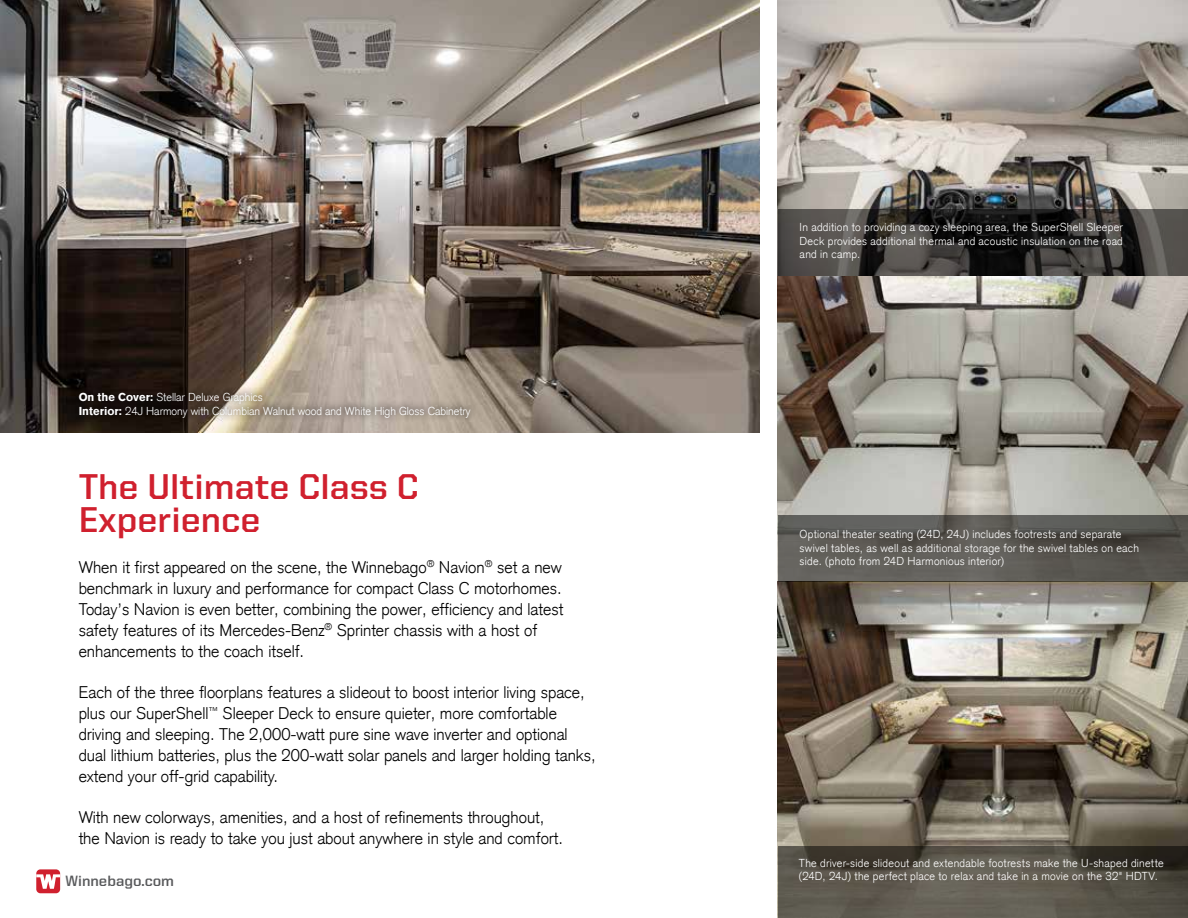
<style>
.page{position:relative;width:1188px;height:918px;background:#fff}
.page>*{position:absolute;margin:0;border:0;box-sizing:border-box;transform-origin:0 0}
.t1{font:700 36px/33px "United Sans Reg";color:#d0202e}
.t2{font:300 16.5px/21px "Akzidenz Grotesk CE";color:#000}
.t3{font:700 15px "United Sans Reg";color:#58595b}
.t4{font:300 11.25px/13.5px "Akzidenz Grotesk CE";letter-spacing:.025em;color:#fff}
.t5{font:300 11.25px/13.5px "Akzidenz Grotesk CE";color:#fff}
.s1{font-weight:900}
</style>
<div class="page">
<svg style="left:36px;top:873px;width:25px;height:21px"></svg>
<div style="left:36px;top:869px;width:24px;height:24px;background:#d0202e;border-radius:4px"></div>
<svg style="left:36px;top:874px;width:24px;height:15px"></svg>
<img style="left:778px;top:276px;width:410px;height:239px">
<img style="left:0;top:0;width:760px;height:432px">
<img style="left:778px;top:582px;width:410px;height:264px">
<svg style="left:778px;top:0;width:410px;height:210px;background:#aba39c"></svg>
<svg style="left:778px;top:515px;width:410px;height:67px;background:#5a5853"></svg>
<svg style="left:778px;top:846px;width:410px;height:72px;background:#555147"></svg>
<svg style="left:778px;top:210px;width:410px;height:66px;background:#393734"></svg>
<svg style="left:71px;top:385px;width:407px;height:40px;background:#7b6f64"></svg>
<p class="t5" style="left:79px;top:390px;width:393px"><span class="s1">On the Cover:</span> Stellar Deluxe Graphics<br><span class="s1">Interior:</span> 24J Harmony with Columbian Walnut wood and White High Gloss Cabinetry</p>
<h1 class="t1" style="left:79px;top:469px;width:342px">The Ultimate Class C<br>Experience</h1>
<p class="t2" style="left:79px;top:556px;width:486px">When it first appeared on the scene, the Winnebago<sup>®</sup> Navion<sup>®</sup> set a new benchmark in luxury and performance for compact Class C motorhomes.<br>Today’s Navion is even better, combining the power, efficiency and latest safety features of its Mercedes-Benz<sup>®</sup> Sprinter chassis with a host of enhancements to the coach itself.</p>
<p class="t2" style="left:79px;top:682px;width:519px">Each of the three floorplans features a slideout to boost interior living space, plus our SuperShell<sup>™</sup> Sleeper Deck to ensure quieter, more comfortable driving and sleeping. The 2,000-watt pure sine wave inverter and optional dual lithium batteries, plus the 200-watt solar panels and larger holding tanks, extend your off-grid capability.</p>
<p class="t2" style="left:79px;top:807px;width:486px">With new colorways, amenities, and a host of refinements throughout, the Navion is ready to take you just about anywhere in style and comfort.</p>
<p class="t3" style="left:66px;top:872px;width:110px">Winnebago.com</p>
<p class="t4" style="left:800px;top:221px;width:325px;text-align:justify">In addition to providing a cozy sleeping area, the SuperShell Sleeper Deck provides additional thermal and acoustic insulation on the road and in camp.</p>
<p class="t4" style="left:800px;top:528px;width:341px">Optional theater seating (24D, 24J) includes footrests and separate swivel tables, as well as additional storage for the swivel tables on each side. (photo from 24D Harmonious interior)</p>
<p class="t4" style="left:799px;top:856px;width:366px">The driver-side slideout and extendable footrests make the U-shaped dinette (24D, 24J) the perfect place to relax and take in a movie on the 32" HDTV.</p>
</div>
